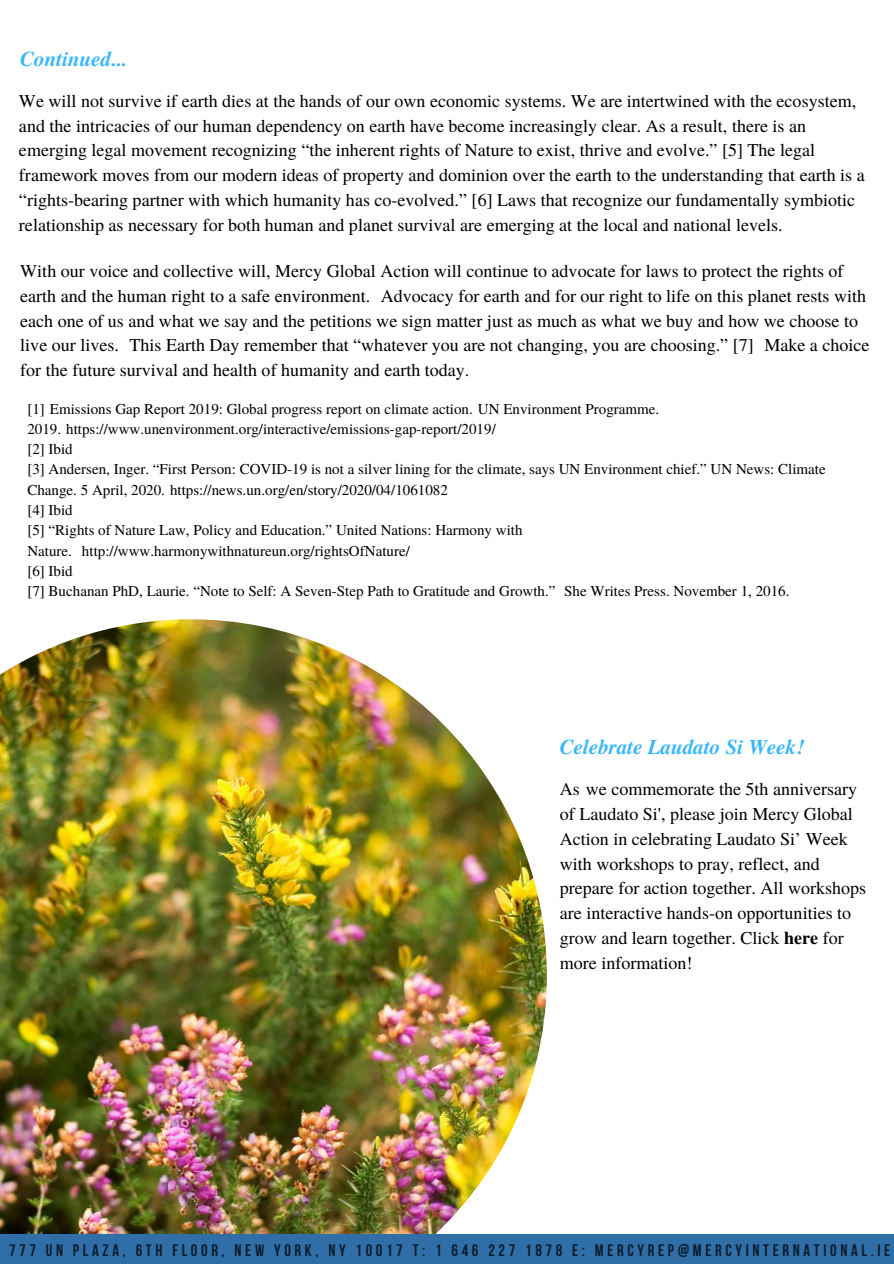
<style>
.page{position:relative;width:894px;height:1264px;background:#fff}
.page>*{position:absolute;margin:0;border:0;box-sizing:border-box;transform-origin:0 0}
.t1{font:italic 700 21px "Te X Gyre Termes";color:#38b6ff}
.t2{font:18px/24.8px "Te X Gyre Termes";color:#000}
.t3{font:700 16.5px "Bebas Neue";letter-spacing:.22em;color:#000}
.t4{font:15px/20.2px "Te X Gyre Termes";color:#000}
.s1{font-weight:700}
</style>
<div class="page">
<img style="left:0;top:619px;width:546px;height:614px">
<div style="left:0;top:1233px;width:893px;height:30px;background:#306ea8"></div>
<p class="t1" style="left:20px;top:43px;width:108px">Continued...</p>
<p class="t2" style="left:19px;top:87px;width:847px">We will not survive if earth dies at the hands of our own economic systems. We are intertwined with the ecosystem, and the intricacies of our human dependency on earth have become increasingly clear. As a result, there is an emerging legal movement recognizing “the inherent rights of Nature to exist, thrive and evolve.” [5] The legal framework moves from our modern ideas of property and dominion over the earth to the understanding that earth is a “rights-bearing partner with which humanity has co-evolved.” [6] Laws that recognize our fundamentally symbiotic relationship as necessary for both human and planet survival are emerging at the local and national levels.</p>
<p class="t2" style="left:20px;top:257px;width:850px">With our voice and collective will, Mercy Global Action will continue to advocate for laws to protect the rights of earth and the human right to a safe environment. Advocacy for earth and for our right to life on this planet rests with each one of us and what we say and the petitions we sign matter just as much as what we buy and how we choose to live our lives. This Earth Day remember that “whatever you are not changing, you are choosing.” [7] Make a choice for the future survival and health of humanity and earth today.</p>
<p class="t4" style="left:27px;top:397px;width:799px">[1] Emissions Gap Report 2019: Global progress report on climate action. UN Environment Programme.<br>2019. https://www.unenvironment.org/interactive/emissions-gap-report/2019/<br>[2] Ibid<br>[3] Andersen, Inger. “First Person: COVID-19 is not a silver lining for the climate, says UN Environment chief.” UN News: Climate Change. 5 April, 2020. https://news.un.org/en/story/2020/04/1061082<br>[4] Ibid<br>[5] “Rights of Nature Law, Policy and Education.” United Nations: Harmony with<br>Nature. http://www.harmonywithnatureun.org/rightsOfNature/<br>[6] Ibid<br>[7] Buchanan PhD, Laurie. “Note to Self: A Seven-Step Path to Gratitude and Growth.” She Writes Press. November 1, 2016.</p>
<p class="t1" style="left:559px;top:731px;width:246px">Celebrate Laudato Si Week!</p>
<p class="t2" style="left:559px;top:776px;width:308px">As we commemorate the 5th anniversary of Laudato Si', please join Mercy Global Action in celebrating Laudato Si’ Week with workshops to pray, reflect, and prepare for action together. All workshops are interactive hands-on opportunities to grow and learn together. Click <span class="s1">here</span> for more information!</p>
<p class="t3" style="left:9px;top:1243px;width:882px">777 UN PLAZA, 6TH FLOOR, NEW YORK, NY 10017 T: 1 646 227 1878 E: MERCYREP@MERCYINTERNATIONAL.IE</p>
</div>
